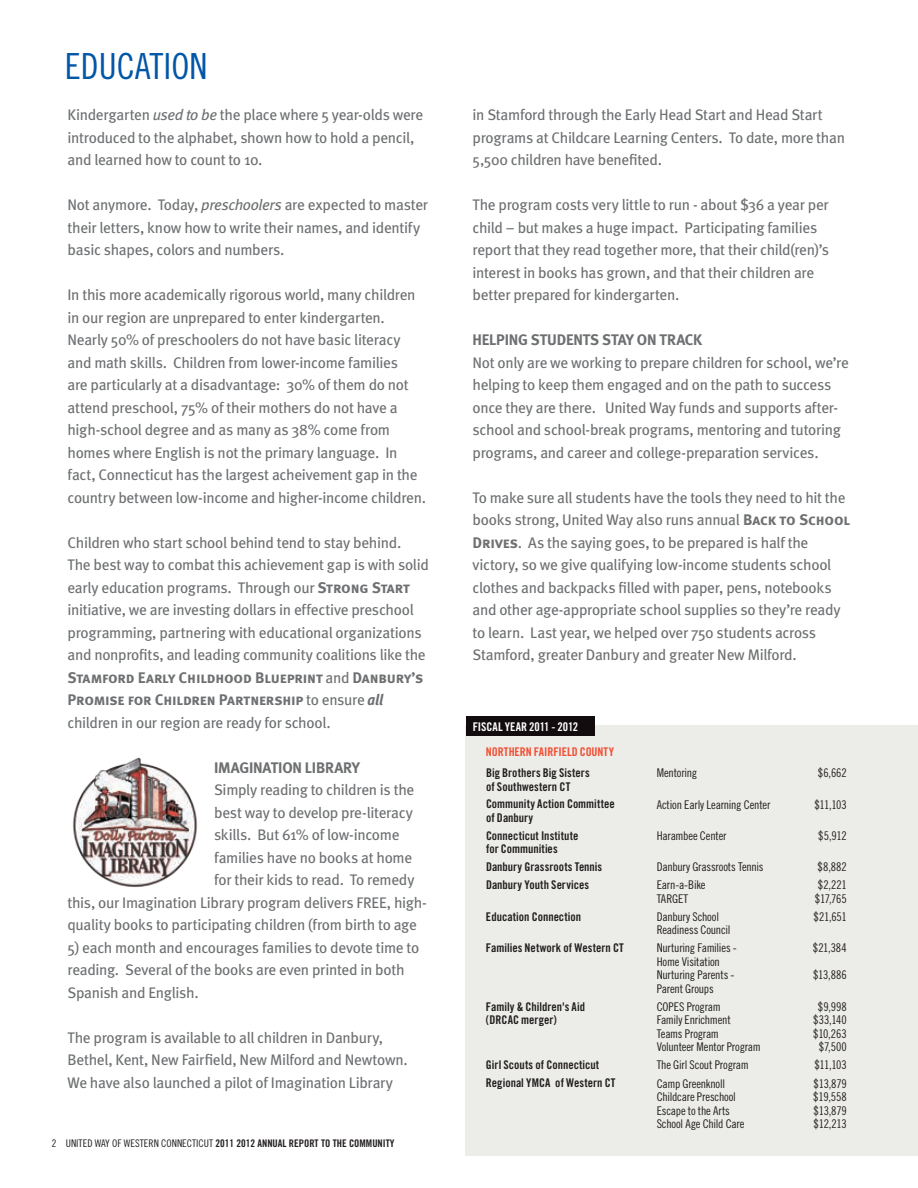
<style>
.page{position:relative;width:918px;height:1188px;background:#fff}
.page>*{position:absolute;margin:0;border:0;box-sizing:border-box;transform-origin:0 0}
.t1{font:36px "Trade Gothic Cond Eighteen";color:#0056a7}
.t2{font:15.3px/22.5px "Meta";letter-spacing:-.02em;color:#6d6f71}
.t3{font:15.3px/22.5px "Meta Bold Caps";letter-spacing:-.015em;color:#6d6f71}
.t4{font:700 15.3px "Meta";letter-spacing:-.01em;color:#6d6f71}
.t5{font:12px/13.5px "Trade Gothic Cond Eighteen";letter-spacing:-.015em;color:#231f20}
.t6{font:12px/13.5px "Trade Gothic Bold Cond Twenty";color:#231f20}
.t7{font:12px "Trade Gothic Bold Cond Twenty";color:#f04f32}
.t8{font:12px "Trade Gothic Bold Cond Twenty";color:#fff}
.t9{font:10.5px "Trade Gothic Bold Cond Twenty";color:#231f20}
.s1{font-style:italic}
.s2{font-family:"Meta Bold Caps"}
.s3{font-family:"Meta"}
.s4{font-family:"Meta";font-weight:700;font-style:italic}
.s5{font-family:"Trade Gothic Cond Eighteen"}
</style>
<div class="page">
<div style="left:466px;top:725px;width:452px;height:431px;background:#ecece8"></div>
<img style="left:73px;top:757px;width:125px;height:130px">
<div style="left:466px;top:716px;width:128px;height:20px;background:#130c0e"></div>
<h1 class="t1" style="left:65px;top:45px;width:144px">EDUCATION</h1>
<p class="t2" style="left:68px;top:103px;width:357px">Kindergarten <span class="s1">used to be</span> the place where 5 year-olds were introduced to the alphabet, shown how to hold a pencil, and learned how to count to 10.</p>
<p class="t2" style="left:68px;top:193px;width:362px">Not anymore. Today, <span class="s1">preschoolers</span> are expected to master their letters, know how to write their names, and identify basic shapes, colors and numbers.</p>
<p class="t2" style="left:68px;top:283px;width:360px">In this more academically rigorous world, many children in our region are unprepared to enter kindergarten.<br>Nearly 50% of preschoolers do not have basic literacy and math skills. Children from lower-income families<br>are particularly at a disadvantage: 30% of them do not attend preschool, 75% of their mothers do not have a high-school degree and as many as 38% come from homes where English is not the primary language. In fact, Connecticut has the largest acheivement gap in the country between low-income and higher-income children.</p>
<p class="t2" style="left:68px;top:531px;width:363px">Children who start school behind tend to stay behind.<br>The best way to combat this achievement gap is with solid early education programs. Through our <span class="s2">Strong Start </span>initiative, we are investing dollars in effective preschool programming, partnering with educational organizations and nonprofits, and leading community coalitions like the</p>
<p class="t3" style="left:68px;top:666px;width:357px">Stamford Early Childhood Blueprint <span class="s3">and</span> Danbury’s<br>Promise for Children Partnership <span class="s3">to ensure</span> <span class="s4">all</span></p>
<p class="t2" style="left:68px;top:711px;width:265px">children in our region are ready for school.</p>
<p class="t4" style="left:214px;top:758px;width:148px">IMAGINATION LIBRARY</p>
<p class="t2" style="left:214px;top:778px;width:202px">Simply reading to children is the</p>
<p class="t2" style="left:214px;top:801px;width:200px">best way to develop pre-literacy</p>
<p class="t2" style="left:214px;top:823px;width:187px">skills. But 61% of low-income</p>
<p class="t2" style="left:214px;top:846px;width:200px">families have no books at home</p>
<p class="t2" style="left:214px;top:868px;width:202px">for their kids to read. To remedy</p>
<p class="t2" style="left:68px;top:891px;width:361px">this, our Imagination Library program delivers FREE, high-</p>
<p class="t2" style="left:68px;top:913px;width:351px">quality books to participating children (from birth to age</p>
<p class="t2" style="left:68px;top:936px;width:353px">5) each month and encourages families to devote time to reading. Several of the books are even printed in both<br>Spanish and English.</p>
<p class="t2" style="left:68px;top:1026px;width:342px">The program is available to all children in Danbury,<br>Bethel, Kent, New Fairfield, New Milford and Newtown.<br>We have also launched a pilot of Imagination Library</p>
<p class="t9" style="left:52px;top:1136px;width:344px"><span class="s5">2 UNITED WAY OF WESTERN CONNECTICUT</span> 2011 2012 ANNUAL REPORT TO THE COMMUNITY</p>
<p class="t2" style="left:473px;top:103px;width:374px">in Stamford through the Early Head Start and Head Start programs at Childcare Learning Centers. To date, more than<br>5,500 children have benefited.</p>
<p class="t2" style="left:473px;top:193px;width:358px">The program costs very little to run - about $36 a year per child – but makes a huge impact. Participating families report that they read together more, that their child(ren)’s interest in books has grown, and that their children are better prepared for kindergarten.</p>
<p class="t4" style="left:473px;top:331px;width:231px">HELPING STUDENTS STAY ON TRACK</p>
<p class="t2" style="left:473px;top:351px;width:378px">Not only are we working to prepare children for school, we’re helping to keep them engaged and on the path to success once they are there. United Way funds and supports after&shy;school and school-break programs, mentoring and tutoring programs, and career and college-preparation services.</p>
<p class="t2" style="left:473px;top:486px;width:379px">To make sure all students have the tools they need to hit the books strong, United Way also runs annual <span class="s2">Back to School Drives</span>. As the saying goes, to be prepared is half the victory, so we give qualifying low-income students school clothes and backpacks filled with paper, pens, notebooks and other age-appropriate school supplies so they’re ready to learn. Last year, we helped over 750 students across Stamford, greater Danbury and greater New Milford.</p>
<p class="t8" style="left:473px;top:719px;width:107px">FISCAL YEAR 2011 - 2012</p>
<p class="t7" style="left:486px;top:744px;width:13px">Northern</p>
<p class="t7" style="left:534px;top:744px;width:11px">Fairfield</p>
<p class="t7" style="left:580px;top:744px;width:13px">County</p>
<p class="t6" style="left:486px;top:766px;width:105px">Big Brothers Big Sisters of Southwestern CT</p>
<p class="t5" style="left:657px;top:766px;width:42px">Mentoring</p>
<p class="t5" style="left:818px;top:766px;width:31px">$6,662</p>
<p class="t6" style="left:486px;top:797px;width:130px">Community Action Committee of Danbury</p>
<p class="t5" style="left:657px;top:797px;width:115px">Action Early Learning Center</p>
<p class="t5" style="left:814px;top:797px;width:34px">$11,103</p>
<p class="t6" style="left:486px;top:829px;width:94px">Connecticut Institute for Communities</p>
<p class="t5" style="left:657px;top:829px;width:71px">Harambee Center</p>
<p class="t5" style="left:818px;top:829px;width:30px">$5,912</p>
<p class="t6" style="left:486px;top:860px;width:118px">Danbury Grassroots Tennis</p>
<p class="t5" style="left:657px;top:860px;width:108px">Danbury Grassroots Tennis</p>
<p class="t5" style="left:817px;top:860px;width:31px">$8,882</p>
<p class="t6" style="left:486px;top:878px;width:105px">Danbury Youth Services</p>
<p class="t5" style="left:657px;top:878px;width:50px">Earn-a-Bike<br>TARGET</p>
<p class="t5" style="left:815px;top:878px;width:33px">$2,221 $17,765</p>
<p class="t6" style="left:486px;top:909px;width:97px">Education Connection</p>
<p class="t5" style="left:657px;top:910px;width:75px">Danbury School<br>Readiness Council</p>
<p class="t5" style="left:814px;top:910px;width:35px">$21,651</p>
<p class="t6" style="left:486px;top:941px;width:139px">Families Network of Western CT</p>
<p class="t5" style="left:657px;top:941px;width:82px">Nurturing Families -<br>Home Visitation<br>Nurturing Parents -<br>Parent Groups</p>
<p class="t5" style="left:813px;top:941px;width:35px">$21,384</p>
<p class="t5" style="left:813px;top:968px;width:35px">$13,886</p>
<p class="t6" style="left:486px;top:1000px;width:101px">Family &amp; Children's Aid (DRCAC merger)</p>
<p class="t5" style="left:657px;top:1000px;width:106px">COPES Program<br>Family Enrichment<br>Teams Program<br>Volunteer Mentor Program</p>
<p class="t5" style="left:813px;top:1000px;width:35px;text-align:center">$9,998 $33,140 $10,263 $7,500</p>
<p class="t6" style="left:486px;top:1058px;width:115px">Girl Scouts of Connecticut</p>
<p class="t5" style="left:657px;top:1058px;width:94px">The Girl Scout Program</p>
<p class="t5" style="left:814px;top:1058px;width:34px">$11,103</p>
<p class="t6" style="left:486px;top:1076px;width:131px">Regional YMCA of Western CT</p>
<p class="t5" style="left:657px;top:1076px;width:89px">Camp Greenknoll<br>Childcare Preschool<br>Escape to the Arts<br>School Age Child Care</p>
<p class="t5" style="left:813px;top:1076px;width:35px;text-align:justify">$13,879 $19,558 $13,879 $12,213</p>
</div>
